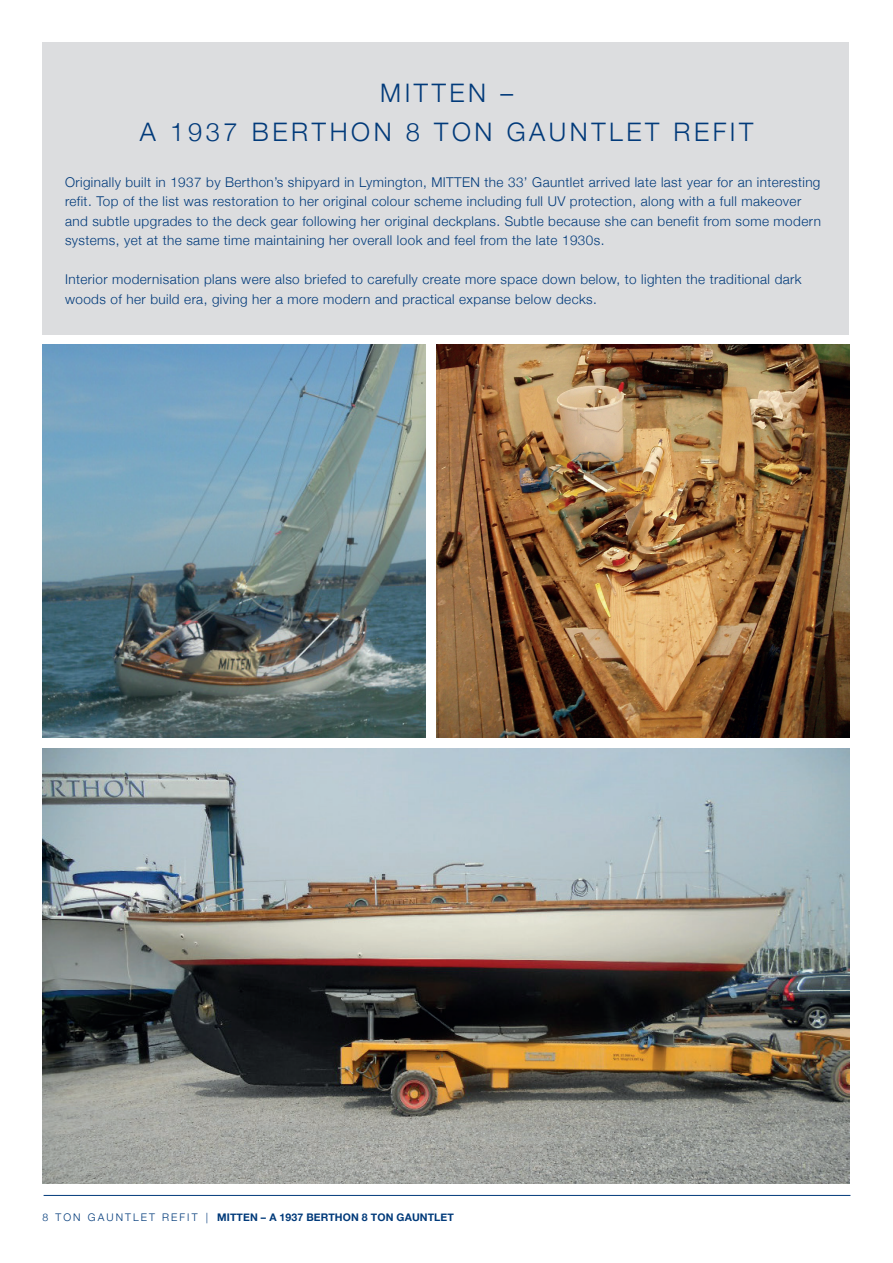
<style>
.page{position:relative;width:893px;height:1263px;background:#fff}
.page>*{position:absolute;margin:0;border:0;box-sizing:border-box;transform-origin:0 0}
.t1{font:300 25.5px/39px "Helvetica Neue";letter-spacing:.14em;color:#013a7a;text-align:center}
.t2{font:300 13.5px/19.5px "Helvetica Neue";letter-spacing:.03em;color:#013a7a}
.t3{font:700 10.5px "Helvetica Neue";letter-spacing:.01em;color:#013a7a}
.s1{font-weight:300}
</style>
<div class="page">
<hr style="left:44px;top:1195px;width:806px;height:1px;background:#013a7a">
<div style="left:43px;top:43px;width:806px;height:291px;background:#dcdddf"></div>
<img style="left:43px;top:748px;width:806px;height:435px">
<img style="left:43px;top:344px;width:382px;height:393px">
<img style="left:437px;top:344px;width:412px;height:393px">
<h1 class="t1" style="left:140px;top:71px;width:615px">MITTEN –<br>A 1937 BERTHON 8 TON GAUNTLET REFIT</h1>
<p class="t2" style="left:65px;top:171px;width:757px">Originally built in 1937 by Berthon’s shipyard in Lymington, MITTEN the 33’ Gauntlet arrived late last year for an interesting refit. Top of the list was restoration to her original colour scheme including full UV protection, along with a full makeover and subtle upgrades to the deck gear following her original deckplans. Subtle because she can benefit from some modern systems, yet at the same time maintaining her overall look and feel from the late 1930s.</p>
<p class="t2" style="left:65px;top:269px;width:738px">Interior modernisation plans were also briefed to carefully create more space down below, to lighten the traditional dark woods of her build era, giving her a more modern and practical expanse below decks.</p>
<p class="t3" style="left:43px;top:1209px;width:413px"><span class="s1">8 T O N G A U N T L E T R E F I T |</span> MITTEN – A 1937 BERTHON 8 TON GAUNTLET</p>
</div>
